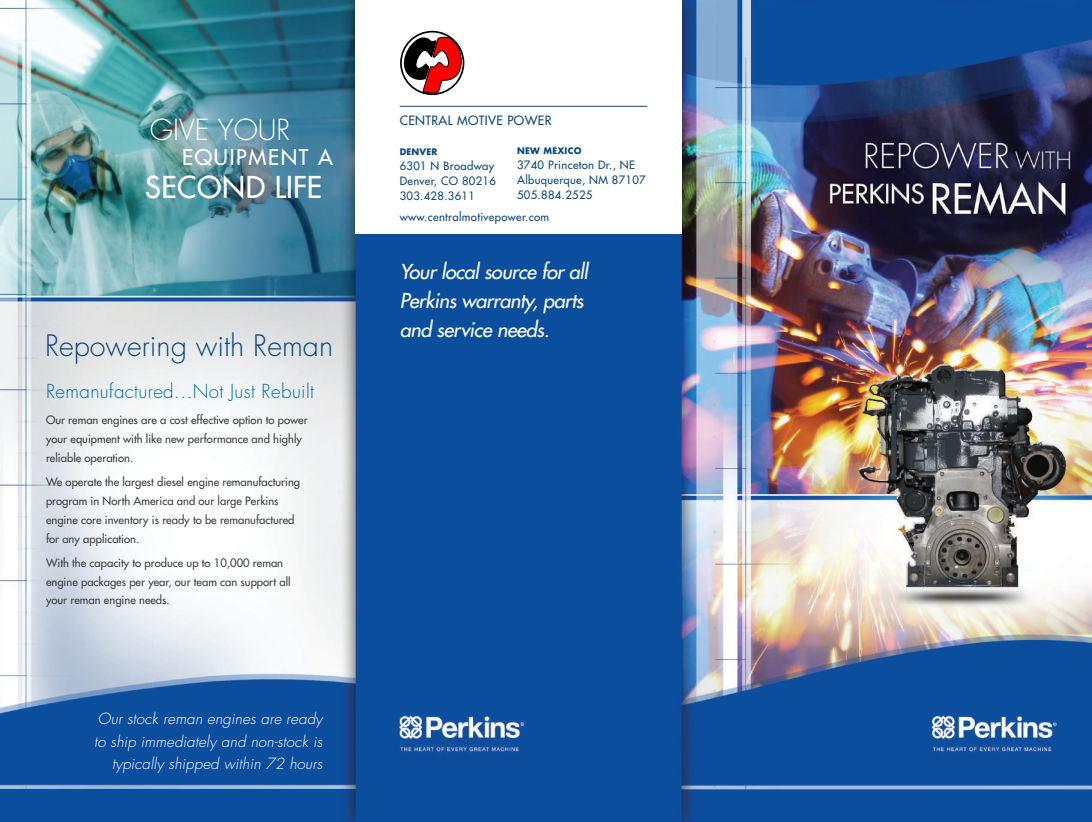
<style>
.page{position:relative;width:1092px;height:822px;background:#fff}
.page>*{position:absolute;margin:0;border:0;box-sizing:border-box;transform-origin:0 0}
.t1{font:500 29.38px "Futura Std";letter-spacing:.02em;color:#fff}
.t2{font:300 28.75px "Futura Std";color:#0a487e}
.t3{font:300 28.25px "Futura Std";color:#fff}
.t4{font:500 21.12px "Futura Std";letter-spacing:.08em;color:#fff}
.t5{font:italic 500 20px/28.8px "Futura Std";letter-spacing:-.02em;color:#fff}
.t6{font:300 18.75px "Futura Std";letter-spacing:.02em;color:#006cad}
.t7{font:italic 300 15px/22.5px "Futura Std";letter-spacing:.01em;color:#fff;text-align:right}
.t8{font:500 12.5px "Futura Std";letter-spacing:.03em;color:#0a487e}
.t9{font:500 11.25px/18.8px "Futura Std";color:#3e3e3f}
.t10{font:500 11.25px/15px "Futura Std";letter-spacing:.03em;color:#0a487e}
.t11{font:700 8.75px "Futura Std";letter-spacing:.03em;color:#0a487e}
</style>
<div class="page">
<img style="left:0;top:0;width:1091px;height:821px">
<div style="left:355px;top:0;width:327px;height:234px;background:#fff"></div>
<hr style="left:399px;top:106px;width:248px;height:1px;background:#0a487e">
<svg style="left:400px;top:36px;width:63px;height:58px"></svg>
<h3 class="t3" style="left:150px;top:113px;width:142px">GIVE YOUR</h3>
<h3 class="t4" style="left:182px;top:144px;width:152px">EQUIPMENT A</h3>
<h1 class="t1" style="left:145px;top:169px;width:178px">SECOND LIFE</h1>
<h2 class="t2" style="left:45px;top:328px;width:289px">Repowering with Reman</h2>
<h3 class="t6" style="left:46px;top:380px;width:269px">Remanufactured...Not Just Rebuilt</h3>
<p class="t9" style="left:46px;top:410px;width:263px">Our reman engines are a cost effective option to power your equipment with like new performance and highly reliable operation.</p>
<p class="t9" style="left:46px;top:472px;width:256px">We operate the largest diesel engine remanufacturing program in North America and our large Perkins engine core inventory is ready to be remanufactured for any application.</p>
<p class="t9" style="left:46px;top:553px;width:246px">With the capacity to produce up to 10,000 reman engine packages per year, our team can support all your reman engine needs.</p>
<h3 class="t7" style="left:94px;top:707px;width:230px">Our stock reman engines are ready to ship immediately and non-stock is typically shipped within 72 hours</h3>
<p class="t8" style="left:399px;top:112px;width:153px">CENTRAL MOTIVE POWER</p>
<p class="t11" style="left:399px;top:146px;width:39px">DENVER</p>
<p class="t10" style="left:399px;top:158px;width:98px">6301 N Broadway<br>Denver, CO 80216<br>303.428.3611</p>
<p class="t10" style="left:399px;top:209px;width:151px">www.centralmotivepower.com</p>
<h3 class="t5" style="left:399px;top:258px;width:190px">Your local source for all<br>Perkins warranty, parts and service needs.</h3>
<p class="t11" style="left:517px;top:145px;width:66px">NEW MEXICO</p>
<p class="t10" style="left:517px;top:158px;width:130px">3740 Princeton Dr., NE<br>Albuquerque, NM 87107<br>505.884.2525</p>
</div>
